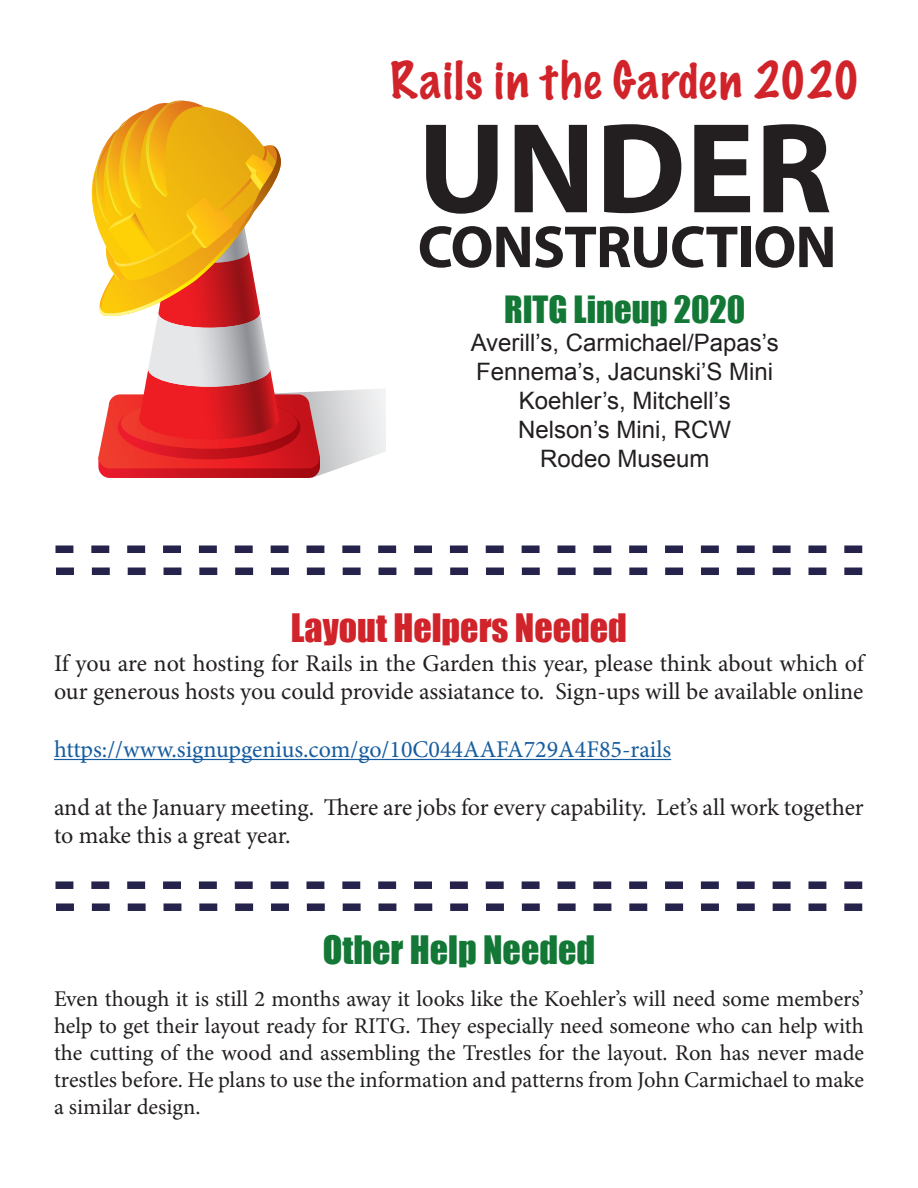
<style>
.page{position:relative;width:918px;height:1188px;background:#fff}
.page>*{position:absolute;margin:0;border:0;box-sizing:border-box;transform-origin:0 0}
.t1{font:100 46.5px "Marker Felt";letter-spacing:.04em;color:#d1232a}
.t2{font:36px "Impact";color:#d1232a}
.t3{font:36px "Impact";color:#137736}
.t4{font:34.5px "Impact";color:#137736}
.t5{font:24px/28.8px "Minion Pro";letter-spacing:-.005em;color:#231f20}
.t6{font:24px "Arial";color:#231f20}
.t7{font:24px "Minion Pro";color:#175d9e}
.t8{font:22.5px/27px "Minion Pro";color:#231f20;text-align:justify}
</style>
<div class="page">
<svg style="left:91px;top:100px;width:295px;height:378px"></svg>
<svg style="left:426px;top:125px;width:72px;height:89px"></svg>
<svg style="left:515px;top:125px;width:72px;height:87px"></svg>
<svg style="left:604px;top:124px;width:77px;height:89px"></svg>
<svg style="left:694px;top:125px;width:56px;height:87px"></svg>
<svg style="left:764px;top:124px;width:66px;height:88px"></svg>
<svg style="left:420px;top:226px;width:317px;height:42px"></svg>
<div style="left:741px;top:227px;width:9px;height:40px;background:#231f20"></div>
<svg style="left:756px;top:226px;width:77px;height:42px"></svg>
<hr style="left:54px;top:759px;width:617px;height:1px;background:#175d9e">
<svg style="left:56px;top:546px;width:806px;height:7px"></svg>
<svg style="left:56px;top:568px;width:806px;height:7px"></svg>
<svg style="left:56px;top:881px;width:806px;height:8px"></svg>
<svg style="left:56px;top:903px;width:806px;height:8px"></svg>
<p class="t1" style="left:390px;top:44px;width:471px">Rails in the Garden 2020</p>
<p class="t4" style="left:504px;top:282px;width:243px">RITG Lineup 2020</p>
<p class="t6" style="left:471px;top:327px;width:310px">Averill’s, Carmichael/Papas’s</p>
<p class="t6" style="left:476px;top:356px;width:298px">Fennema’s, Jacunski’S Mini</p>
<p class="t6" style="left:519px;top:385px;width:214px">Koehler’s, Mitchell’s</p>
<p class="t6" style="left:518px;top:414px;width:214px">Nelson’s Mini, RCW</p>
<p class="t6" style="left:540px;top:443px;width:171px">Rodeo Museum</p>
<p class="t2" style="left:291px;top:600px;width:338px">Layout Helpers Needed</p>
<p class="t5" style="left:54px;top:649px;width:811px">If you are not hosting for Rails in the Garden this year, please think about which of our generous hosts you could provide assiatance to. Sign-ups will be available online</p>
<p class="t7" style="left:54px;top:733px;width:619px">https://www.signupgenius.com/go/10C044AAFA729A4F85-rails</p>
<p class="t5" style="left:54px;top:793px;width:811px">and at the January meeting. There are jobs for every capability. Let’s all work together to make this a great year.</p>
<p class="t3" style="left:323px;top:922px;width:274px">Other Help Needed</p>
<p class="t8" style="left:54px;top:986px;width:812px">Even though it is still 2 months away it looks like the Koehler’s will need some members’ help to get their layout ready for RITG. They especially need someone who can help with the cutting of the wood and assembling the Trestles for the layout. Ron has never made trestles before. He plans to use the information and patterns from John Carmichael to make a similar design.</p>
</div>
